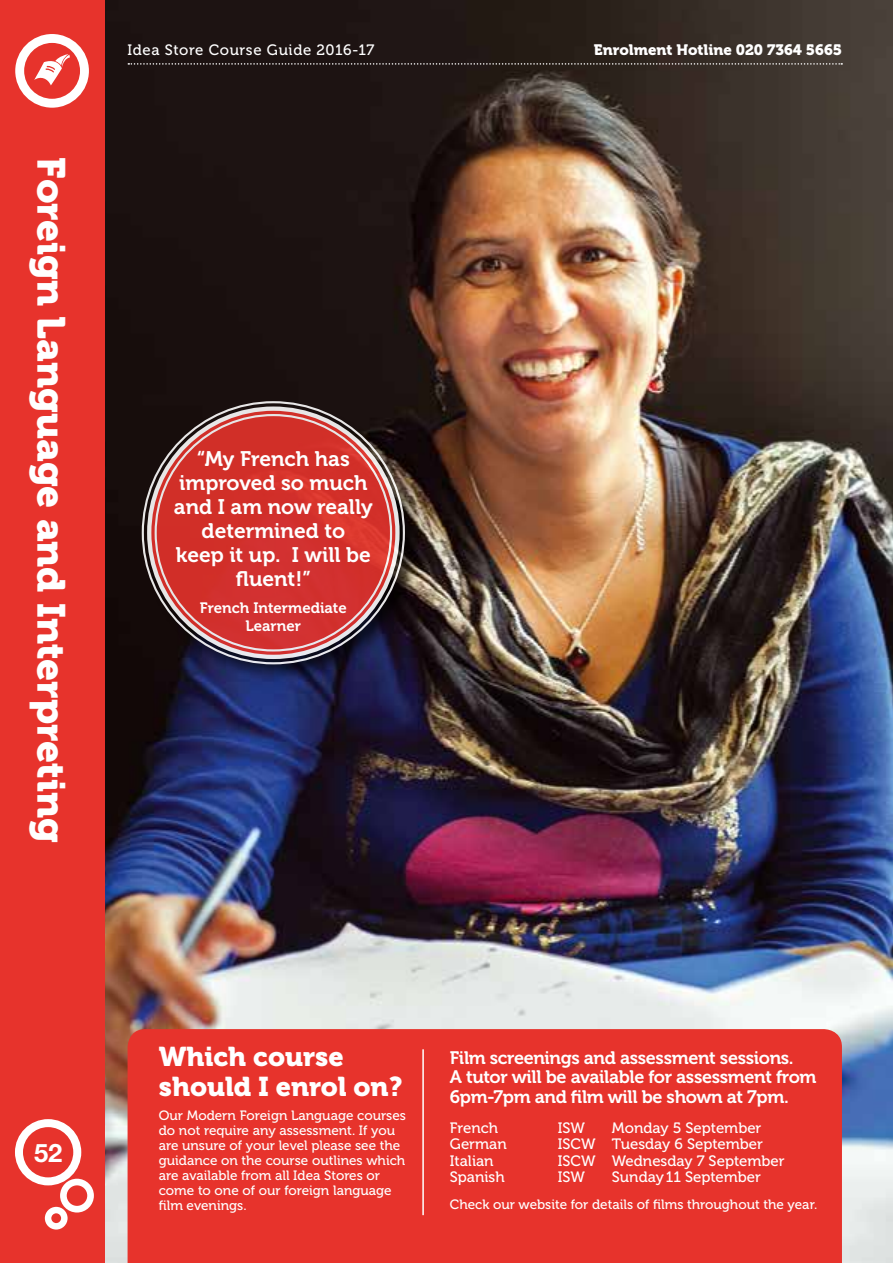
<style>
.page{position:relative;width:893px;height:1263px;background:#fff}
.page>*{position:absolute;margin:0;border:0;box-sizing:border-box;transform-origin:0 0}
.t1{font:39px "Museo 900";color:#fff}
.t2{font:27px/30px "Museo 900";color:#fff}
.t3{font:700 25.5px "Helvetica Neue";color:#fff}
.t4{font:21px/24px "Museo 700";color:#fff;text-align:center}
.t5{font:18px/19.5px "Museo 700";letter-spacing:-.02em;color:#fff}
.t6{font:15px "Museo 500";color:#fff}
.t7{font:15px "Museo 500";letter-spacing:.04em;color:#fff}
.t8{font:15px "Museo 900";color:#fff}
.t9{font:15px/18px "Museo 700";color:#fff;text-align:center}
.t10{font:13.5px/15px "Museo 500";color:#fff}
</style>
<div class="page">
<img style="left:105px;top:0;width:788px;height:1263px">
<div style="left:0;top:0;width:105px;height:1263px;background:#e7332c"></div>
<svg style="left:128px;top:63px;width:714px;height:2px"></svg>
<svg style="left:15px;top:1119px;width:79px;height:110px"></svg>
<svg style="left:15px;top:34px;width:74px;height:74px"></svg>
<div style="left:144px;top:404px;width:280px;height:279px;background:#000;opacity:.75"></div>
<svg style="left:149px;top:409px;width:248px;height:248px;fill:#d22f2b"></svg>
<div style="left:128px;top:1029px;width:714px;height:234px;background:#e7332c"></div>
<hr style="left:422px;top:1049px;width:2px;height:166px;background:#fff">
<h1 class="t1" style="left:73px;top:157px;width:687px;rotate:90deg">Foreign Language and Interpreting</h1>
<p class="t7" style="left:128px;top:41px;width:248px">Idea Store Course Guide 2016-17</p>
<p class="t8" style="left:594px;top:41px;width:249px">Enrolment Hotline 020 7364 5665</p>
<h3 class="t4" style="left:174px;top:447px;width:200px">“My French has improved so much and I am now really determined to<br>keep it up. I will be fluent!”</h3>
<p class="t9" style="left:200px;top:599px;width:148px">French Intermediate<br>Learner</p>
<h3 class="t3" style="left:34px;top:1137px;width:30px">52</h3>
<h2 class="t2" style="left:159px;top:1042px;width:245px">Which course should I enrol on?</h2>
<p class="t10" style="left:159px;top:1108px;width:249px">Our Modern Foreign Language courses do not require any assessment. If you are unsure of your level please see the guidance on the course outlines which are available from all Idea Stores or come to one of our foreign language film evenings.</p>
<h3 class="t5" style="left:450px;top:1048px;width:368px">Film screenings and assessment sessions.<br>A tutor will be available for assessment from<br>6pm-7pm and film will be shown at 7pm.</h3>
<p class="t6" style="left:450px;top:1119px;width:50px">French</p>
<p class="t6" style="left:558px;top:1119px;width:29px">ISW</p>
<p class="t6" style="left:612px;top:1119px;width:151px">Monday 5 September</p>
<p class="t6" style="left:450px;top:1136px;width:58px">German</p>
<p class="t6" style="left:558px;top:1136px;width:207px">ISCW Tuesday 6 September</p>
<p class="t6" style="left:450px;top:1152px;width:45px">Italian</p>
<p class="t6" style="left:558px;top:1152px;width:228px">ISCW Wednesday 7 September</p>
<p class="t6" style="left:450px;top:1169px;width:56px">Spanish</p>
<p class="t6" style="left:558px;top:1169px;width:29px">ISW</p>
<p class="t6" style="left:612px;top:1169px;width:151px">Sunday11 September</p>
<p class="t10" style="left:450px;top:1197px;width:369px">Check our website for details of films throughout the year.</p>
</div>
